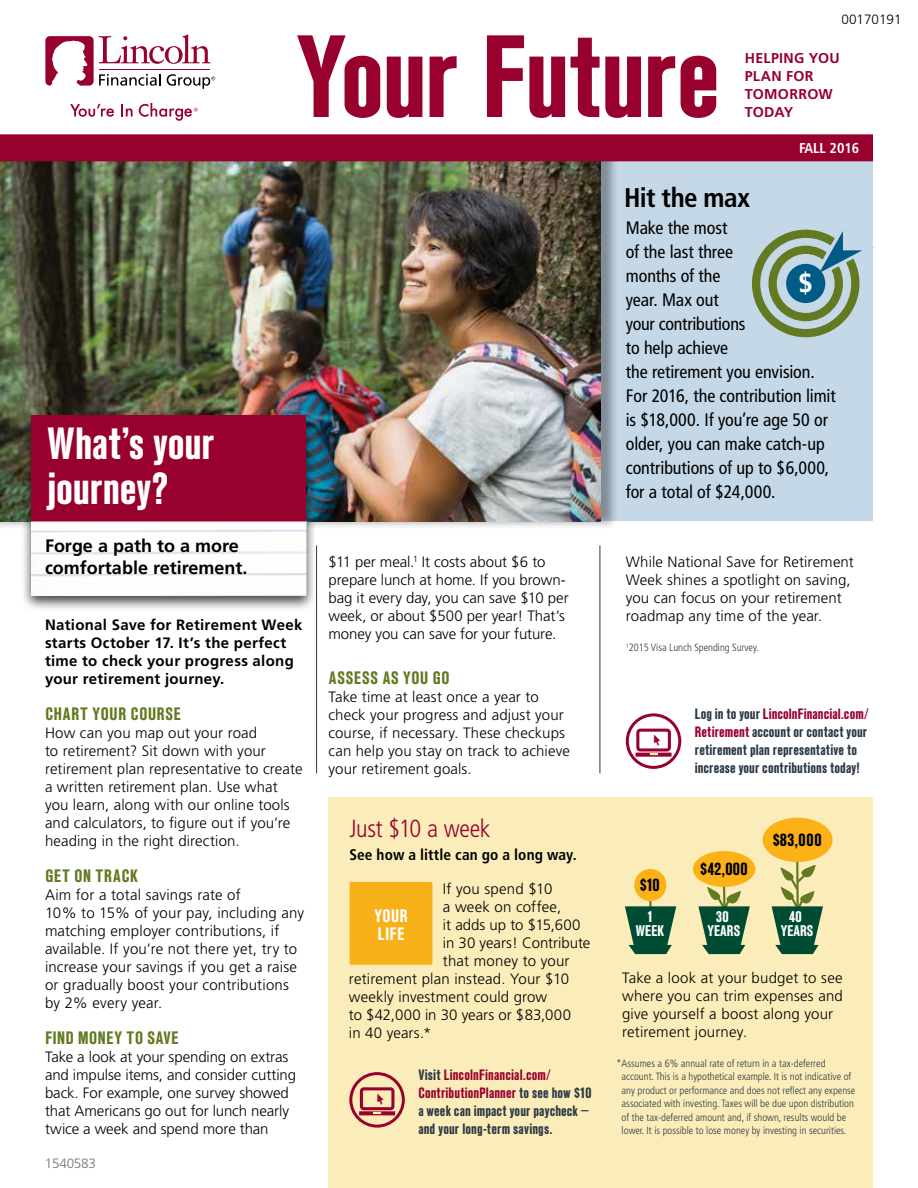
<style>
.page{position:relative;width:918px;height:1188px;background:#fff}
.page>*{position:absolute;margin:0;border:0;box-sizing:border-box;transform-origin:0 0}
.t1{font:700 condensed 116.7px "Standard CT";letter-spacing:-.015em;color:#98002e}
.t2{font:700 condensed 45px/45px "Standard CT";letter-spacing:-.005em;color:#fff}
.t3{font:700 condensed 27px "Frutiger";letter-spacing:-.02em;color:#000}
.t4{font:900 condensed 26.25px "Frutiger";color:#fff}
.t5{font:300 condensed 24.75px "Frutiger";letter-spacing:-.015em;color:#98002e}
.t6{font:condensed 18px/24px "Frutiger";letter-spacing:-.005em;color:#000}
.t7{font:700 condensed 18px "Standard CT";letter-spacing:.04em;color:#627a21}
.t8{font:700 18px/21.8px "Frutiger";color:#000}
.t9{font:700 condensed 18px/18px "Standard CT";letter-spacing:.035em;color:#fff}
.t10{font:700 condensed 17.55px "Standard CT";letter-spacing:-.02em;color:#000}
.t11{font:700 condensed 15.45px/14.1px "Standard CT";color:#fff;text-align:center}
.t12{font:700 condensed 15.3px "Frutiger";letter-spacing:.005em;color:#000}
.t13{font:300 15px/18px "Frutiger";letter-spacing:.005em;color:#000}
.t14{font:700 condensed 15px/18px "Standard CT";letter-spacing:.005em;color:#2b3845}
.t15{font:700 15px/18px "Frutiger";letter-spacing:.02em;color:#000}
.t16{font:700 14.25px/18px "Frutiger";letter-spacing:.02em;color:#98002e}
.t17{font:700 condensed 14.25px "Frutiger";color:#fff}
.t18{font:300 13.5px "Frutiger";color:#000}
.t19{font:300 13.5px "Frutiger";letter-spacing:-.02em;color:#6a747b}
.t20{font:300 condensed 10.5px/13.5px "Frutiger LT Std";color:#2b3845}
.s1{color:#98002e}
</style>
<div class="page">
<div style="left:328px;top:797px;width:545px;height:391px;background:#fbedb9"></div>
<div style="left:601px;top:142px;width:272px;height:379px;background:#c5d8e7"></div>
<hr style="left:316px;top:545px;width:1px;height:228px;background:#2b3845">
<hr style="left:600px;top:545px;width:1px;height:228px;background:#2b3845">
<div style="left:0;top:135px;width:620px;height:395px;background:#000;opacity:.35"></div>
<img style="left:0;top:161px;width:601px;height:360px">
<div style="left:21px;top:410px;width:296px;height:202px;background:#000;opacity:.75"></div>
<div style="left:32px;top:415px;width:274px;height:114px;background:#98002e"></div>
<img style="left:32px;top:522px;width:274px;height:74px">
<svg style="left:70px;top:104px;width:44px;height:13px"></svg>
<svg style="left:121px;top:104px;width:12px;height:13px"></svg>
<svg style="left:45px;top:35px;width:170px;height:54px"></svg>
<svg style="left:139px;top:103px;width:59px;height:18px"></svg>
<div style="left:0;top:134px;width:873px;height:27px;background:#98002e"></div>
<div style="left:350px;top:882px;width:82px;height:83px;background:#f8b019;border-radius:2px"></div>
<div style="left:626px;top:713px;width:55px;height:56px;border:3px solid #98002e;border-radius:50%"></div>
<div style="left:636px;top:729px;width:35px;height:23px;border:3px solid #98002e;border-radius:3px"></div>
<svg style="left:636px;top:753px;width:36px;height:4px"></svg>
<svg style="left:650px;top:752px;width:8px;height:4px"></svg>
<div style="left:349px;top:1072px;width:56px;height:56px;border:3px solid #98002e;border-radius:50%"></div>
<div style="left:360px;top:1087px;width:34px;height:23px;border:3px solid #98002e;border-radius:3px"></div>
<svg style="left:359px;top:1111px;width:36px;height:4px"></svg>
<svg style="left:373px;top:1111px;width:9px;height:3px"></svg>
<div style="left:752px;top:230px;width:107px;height:107px;border:8px solid #627a21;border-radius:50%"></div>
<div style="left:768px;top:246px;width:75px;height:75px;border:8px solid #627a21;border-radius:50%"></div>
<div style="left:786px;top:264px;width:39px;height:39px;background:#005b86;border-radius:50%"></div>
<svg style="left:810px;top:229px;width:65px;height:52px"></svg>
<hr style="left:649px;top:887px;width:3px;height:25px;background:#627a21">
<div style="left:693px;top:851px;width:62px;height:36px;background:#fcb116;border-radius:50%"></div>
<div style="left:763px;top:818px;width:70px;height:44px;background:#fcb116;border-radius:50%"></div>
<div style="left:634px;top:869px;width:32px;height:32px;background:#fcb116;border-radius:50%"></div>
<svg style="left:625px;top:906px;width:51px;height:48px"></svg>
<hr style="left:796px;top:862px;width:3px;height:50px;background:#627a21">
<svg style="left:698px;top:887px;width:52px;height:67px"></svg>
<svg style="left:772px;top:865px;width:51px;height:89px"></svg>
<h1 class="t1" style="left:297px;top:12px;width:425px">Your Future</h1>
<p class="t18" style="left:842px;top:11px;width:62px">00170191</p>
<p class="t16" style="left:745px;top:49px;width:96px">HELPING YOU<br>PLAN FOR<br>TOMORROW</p>
<p class="t16" style="left:745px;top:103px;width:50px">TODAY</p>
<p class="t17" style="left:799px;top:140px;width:62px">FALL 2016</p>
<h2 class="t2" style="left:47px;top:422px;width:169px">What’s your journey?</h2>
<p class="t8" style="left:45px;top:535px;width:204px">Forge a path to a more comfortable retirement.</p>
<p class="t15" style="left:45px;top:616px;width:259px">National Save for Retirement Week starts October 17. It’s the perfect time to check your progress along your retirement journey.</p>
<p class="t7" style="left:45px;top:704px;width:137px">CHART YOUR COURSE</p>
<p class="t13" style="left:45px;top:724px;width:259px">How can you map out your road<br>to retirement? Sit down with your retirement plan representative to create a written retirement plan. Use what you learn, along with our online tools and calculators, to figure out if you’re heading in the right direction.</p>
<p class="t7" style="left:45px;top:866px;width:94px">GET ON TRACK</p>
<p class="t13" style="left:45px;top:886px;width:261px">Aim for a total savings rate of<br>10% to 15% of your pay, including any matching employer contributions, if available. If you’re not there yet, try to increase your savings if you get a raise or gradually boost your contributions by 2% every year.</p>
<p class="t7" style="left:45px;top:1028px;width:135px">FIND MONEY TO SAVE</p>
<p class="t13" style="left:45px;top:1048px;width:253px">Take a look at your spending on extras and impulse items, and consider cutting back. For example, one survey showed that Americans go out for lunch nearly twice a week and spend more than</p>
<p class="t19" style="left:45px;top:1156px;width:52px">1540583</p>
<p class="t13" style="left:328px;top:553px;width:242px">$11 per meal.<sup>1</sup> It costs about $6 to prepare lunch at home. If you brown&shy;bag it every day, you can save $10 per week, or about $500 per year! That’s money you can save for your future.</p>
<p class="t7" style="left:329px;top:668px;width:122px">ASSESS AS YOU GO</p>
<p class="t13" style="left:328px;top:688px;width:243px">Take time at least once a year to check your progress and adjust your course, if necessary. These checkups can help you stay on track to achieve your retirement goals.</p>
<h3 class="t5" style="left:349px;top:815px;width:143px">Just $10 a week</h3>
<p class="t12" style="left:349px;top:846px;width:229px">See how a little can go a long way.</p>
<p class="t13" style="left:443px;top:880px;width:111px">If you spend $10</p>
<p class="t13" style="left:443px;top:898px;width:120px">a week on coffee,</p>
<p class="t13" style="left:443px;top:916px;width:139px">it adds up to $15,600</p>
<p class="t13" style="left:443px;top:934px;width:149px">in 30 years! Contribute</p>
<p class="t13" style="left:443px;top:952px;width:128px">that money to your</p>
<p class="t13" style="left:349px;top:970px;width:222px">retirement plan instead. Your $10</p>
<p class="t13" style="left:349px;top:988px;width:200px">weekly investment could grow</p>
<p class="t13" style="left:349px;top:1006px;width:224px">to $42,000 in 30 years or $83,000</p>
<p class="t13" style="left:349px;top:1024px;width:84px">in 40 years.*</p>
<p class="t14" style="left:418px;top:1066px;width:175px">Visit <span class="s1">LincolnFinancial.com/<br>ContributionPlanner</span> to see how $10 a week can impact your paycheck — and your long-term savings.</p>
<p class="t9" style="left:374px;top:907px;width:35px">YOUR<br>LIFE</p>
<h3 class="t3" style="left:624px;top:182px;width:127px">Hit the max</h3>
<p class="t6" style="left:626px;top:216px;width:211px">Make the most<br>of the last three<br>months of the<br>year. Max out<br>your contributions<br>to help achieve<br>the retirement you envision.<br>For 2016, the contribution limit is $18,000. If you’re age 50 or older, you can make catch-up contributions of up to $6,000, for a total of $24,000.</p>
<h3 class="t4" style="left:799px;top:267px;width:15px">$</h3>
<p class="t13" style="left:626px;top:553px;width:230px">While National Save for Retirement<br>Week shines a spotlight on saving, you can focus on your retirement roadmap any time of the year.</p>
<p class="t20" style="left:626px;top:641px;width:135px"><sup>1</sup>2015 Visa Lunch Spending Survey.</p>
<p class="t14" style="left:695px;top:706px;width:175px">Log in to your <span class="s1">LincolnFinancial.com/ Retirement</span> account or contact your retirement plan representative to increase your contributions today!</p>
<p class="t10" style="left:640px;top:875px;width:22px">$10</p>
<p class="t10" style="left:700px;top:859px;width:50px">$42,000</p>
<p class="t10" style="left:772px;top:830px;width:51px">$83,000</p>
<p class="t11" style="left:636px;top:910px;width:30px">1<br>WEEK</p>
<p class="t11" style="left:708px;top:910px;width:34px">30<br>YEARS</p>
<p class="t11" style="left:781px;top:910px;width:34px">40<br>YEARS</p>
<p class="t13" style="left:622px;top:969px;width:222px">Take a look at your budget to see where you can trim expenses and give yourself a boost along your retirement journey.</p>
<p class="t20" style="left:622px;top:1057px;width:235px;text-indent:-5px">*Assumes a 6% annual rate of return in a tax-deferred account. This is a hypothetical example. It is not indicative of any product or performance and does not reflect any expense associated with investing. Taxes will be due upon distribution of the tax-deferred amount and, if shown, results would be lower. It is possible to lose money by investing in securities.</p>
</div>
